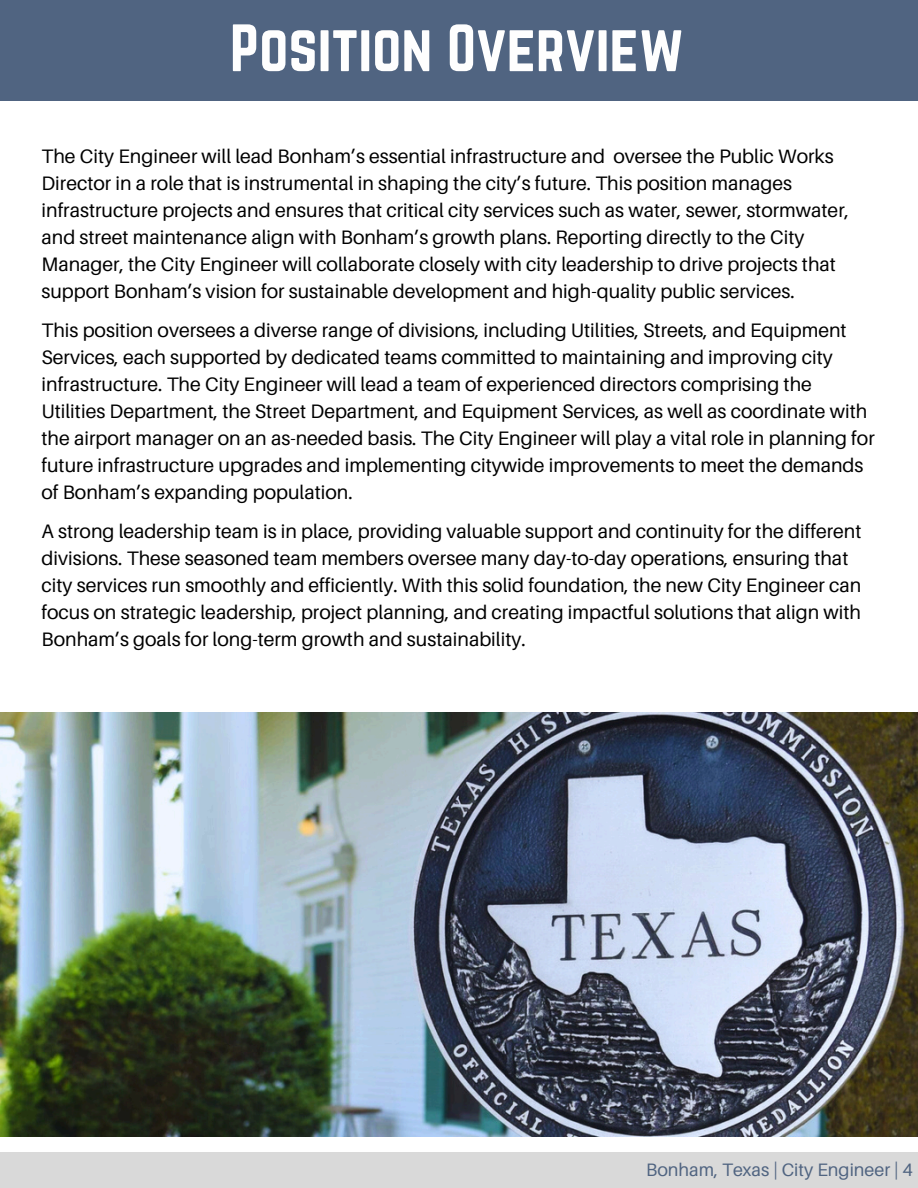
<style>
.page{position:relative;width:918px;height:1188px;background:#fff}
.page>*{position:absolute;margin:0;border:0;box-sizing:border-box;transform-origin:0 0}
.t1{font:58.5px "Norwester";color:#fefefe}
.t2{font:19.5px/27px "Aileron";color:#000}
.t3{font:18px "Aileron";color:#506481}
</style>
<div class="page">
<div style="left:0;top:0;width:918px;height:100px;background:#506481"></div>
<div style="left:0;top:1152px;width:918px;height:36px;background:#d9d9d9"></div>
<img style="left:0;top:712px;width:918px;height:425px">
<p class="t1" style="left:230px;top:13px;width:455px">Position Overview</p>
<h1 class="t2" style="left:41px;top:142px;width:809px">The City Engineer will lead Bonham’s essential infrastructure and oversee the Public Works Director in a role that is instrumental in shaping the city’s future. This position manages infrastructure projects and ensures that critical city services such as water, sewer, stormwater, and street maintenance align with Bonham’s growth plans. Reporting directly to the City Manager, the City Engineer will collaborate closely with city leadership to drive projects that support Bonham’s vision for sustainable development and high-quality public services.</h1>
<p class="t2" style="left:41px;top:316px;width:835px">This position oversees a diverse range of divisions, including Utilities, Streets, and Equipment Services, each supported by dedicated teams committed to maintaining and improving city infrastructure. The City Engineer will lead a team of experienced directors comprising the Utilities Department, the Street Department, and Equipment Services, as well as coordinate with the airport manager on an as-needed basis. The City Engineer will play a vital role in planning for future infrastructure upgrades and implementing citywide improvements to meet the demands of Bonham’s expanding population.</p>
<p class="t2" style="left:41px;top:517px;width:822px">A strong leadership team is in place, providing valuable support and continuity for the different divisions. These seasoned team members oversee many day-to-day operations, ensuring that city services run smoothly and efficiently. With this solid foundation, the new City Engineer can focus on strategic leadership, project planning, and creating impactful solutions that align with Bonham’s goals for long-term growth and sustainability.</p>
<p class="t3" style="left:646px;top:1159px;width:268px">Bonham, Texas | City Engineer | 4</p>
</div>
